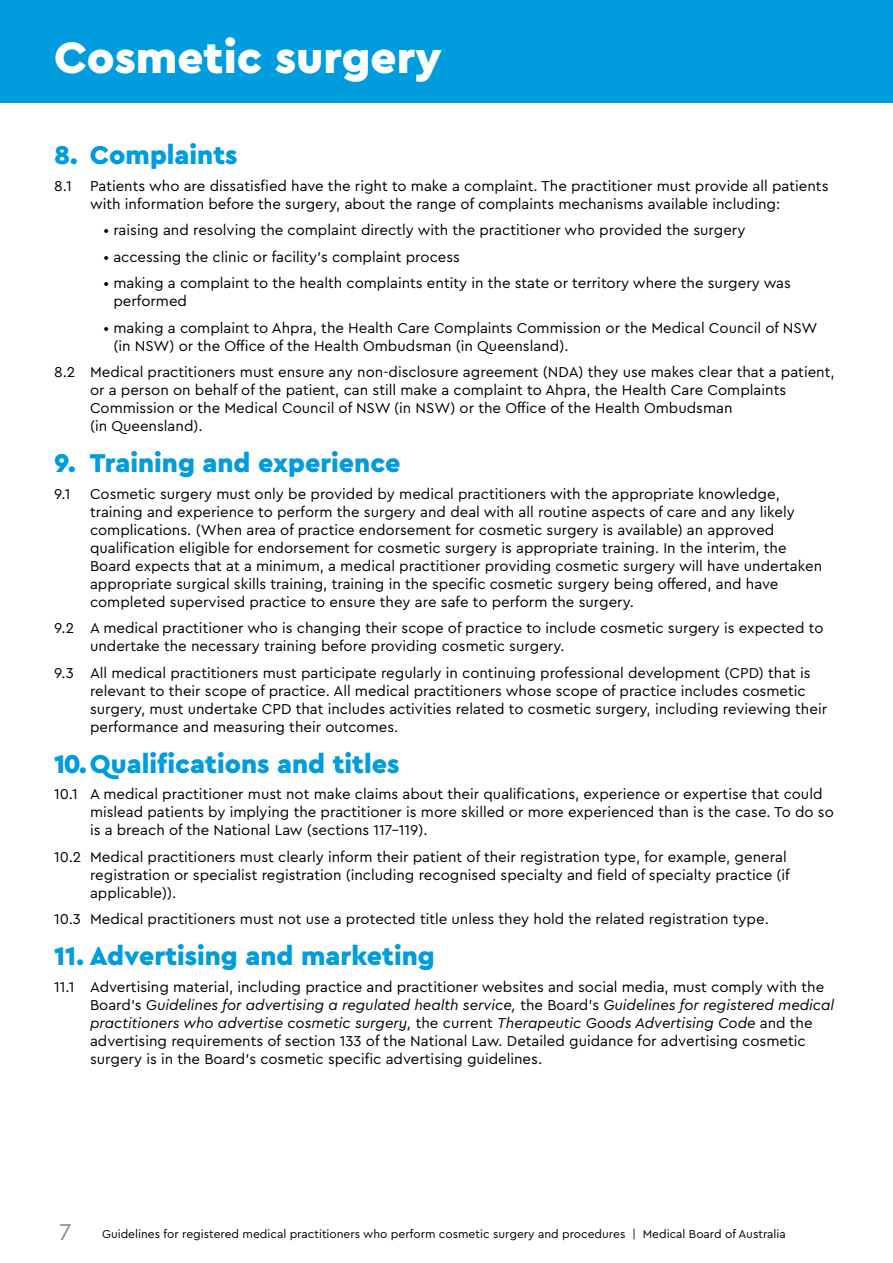
<style>
.page{position:relative;width:893px;height:1263px;background:#fff}
.page>*{position:absolute;margin:0;border:0;box-sizing:border-box;transform-origin:0 0}
.t1{font:900 46.05px "Cera Pro";color:#fff}
.t2{font:900 27px "Cera Pro";color:#009cde}
.t3{font:24px "Cera Pro";color:#8d8f8e}
.t4{font:15px/18px "Cera Pro";color:#000}
.t5{font:12px "Cera Pro";color:#000}
.s1{font-style:italic}
</style>
<div class="page">
<div style="left:0;top:0;width:893px;height:102px;background:#009cde"></div>
<h1 class="t1" style="left:54px;top:27px;width:389px">Cosmetic surgery</h1>
<h2 class="t2" style="left:54px;top:137px;width:185px">8. Complaints</h2>
<p class="t4" style="left:90px;top:176px;width:740px;text-indent:-36px">8.1 Patients who are dissatisfied have the right to make a complaint. The practitioner must provide all patients with information before the surgery, about the range of complaints mechanisms available including:</p>
<p class="t4" style="left:104px;top:221px;width:643px">• raising and resolving the complaint directly with the practitioner who provided the surgery</p>
<p class="t4" style="left:104px;top:247px;width:358px">• accessing the clinic or facility’s complaint process</p>
<p class="t4" style="left:113px;top:274px;width:679px;text-indent:-10px">• making a complaint to the health complaints entity in the state or territory where the surgery was performed</p>
<p class="t4" style="left:113px;top:318px;width:706px;text-indent:-10px">• making a complaint to Ahpra, the Health Care Complaints Commission or the Medical Council of NSW (in NSW) or the Office of the Health Ombudsman (in Queensland).</p>
<p class="t4" style="left:90px;top:363px;width:746px;text-indent:-36px">8.2 Medical practitioners must ensure any non-disclosure agreement (NDA) they use makes clear that a patient, or a person on behalf of the patient, can still make a complaint to Ahpra, the Health Care Complaints Commission or the Medical Council of NSW (in NSW) or the Office of the Health Ombudsman<br>(in Queensland).</p>
<h2 class="t2" style="left:54px;top:445px;width:348px">9. Training and experience</h2>
<p class="t4" style="left:54px;top:484px;width:18px">9.1</p>
<p class="t4" style="left:90px;top:484px;width:734px">Cosmetic surgery must only be provided by medical practitioners with the appropriate knowledge, training and experience to perform the surgery and deal with all routine aspects of care and any likely complications. (When area of practice endorsement for cosmetic surgery is available) an approved qualification eligible for endorsement for cosmetic surgery is appropriate training. In the interim, the Board expects that at a minimum, a medical practitioner providing cosmetic surgery will have undertaken appropriate surgical skills training, training in the specific cosmetic surgery being offered, and have completed supervised practice to ensure they are safe to perform the surgery.</p>
<p class="t4" style="left:90px;top:619px;width:735px;text-indent:-36px">9.2 A medical practitioner who is changing their scope of practice to include cosmetic surgery is expected to undertake the necessary training before providing cosmetic surgery.</p>
<p class="t4" style="left:90px;top:663px;width:739px;text-indent:-36px">9.3 All medical practitioners must participate regularly in continuing professional development (CPD) that is relevant to their scope of practice. All medical practitioners whose scope of practice includes cosmetic surgery, must undertake CPD that includes activities related to cosmetic surgery, including reviewing their performance and measuring their outcomes.</p>
<h2 class="t2" style="left:54px;top:746px;width:347px">10.Qualifications and titles</h2>
<p class="t4" style="left:90px;top:784px;width:745px;text-indent:-36px">10.1 A medical practitioner must not make claims about their qualifications, experience or expertise that could mislead patients by implying the practitioner is more skilled or more experienced than is the case. To do so is a breach of the National Law (sections 117–119).</p>
<p class="t4" style="left:90px;top:847px;width:701px;text-indent:-36px">10.2 Medical practitioners must clearly inform their patient of their registration type, for example, general registration or specialist registration (including recognised specialty and field of specialty practice (if applicable)).</p>
<p class="t4" style="left:54px;top:909px;width:716px">10.3 Medical practitioners must not use a protected title unless they hold the related registration type.</p>
<h2 class="t2" style="left:54px;top:938px;width:382px">11. Advertising and marketing</h2>
<p class="t4" style="left:90px;top:977px;width:746px;text-indent:-36px">11.1 Advertising material, including practice and practitioner websites and social media, must comply with the Board’s <span class="s1">Guidelines for advertising a regulated health service,</span> the Board’s <span class="s1">Guidelines for registered medical practitioners who advertise cosmetic surgery,</span> the current <span class="s1">Therapeutic Goods Advertising Code</span> and the advertising requirements of section 133 of the National Law. Detailed guidance for advertising cosmetic surgery is in the Board’s cosmetic specific advertising guidelines.</p>
<h3 class="t3" style="left:60px;top:1216px;width:14px">7</h3>
<p class="t5" style="left:102px;top:1226px;width:685px">Guidelines for registered medical practitioners who perform cosmetic surgery and procedures | Medical Board of Australia</p>
</div>
